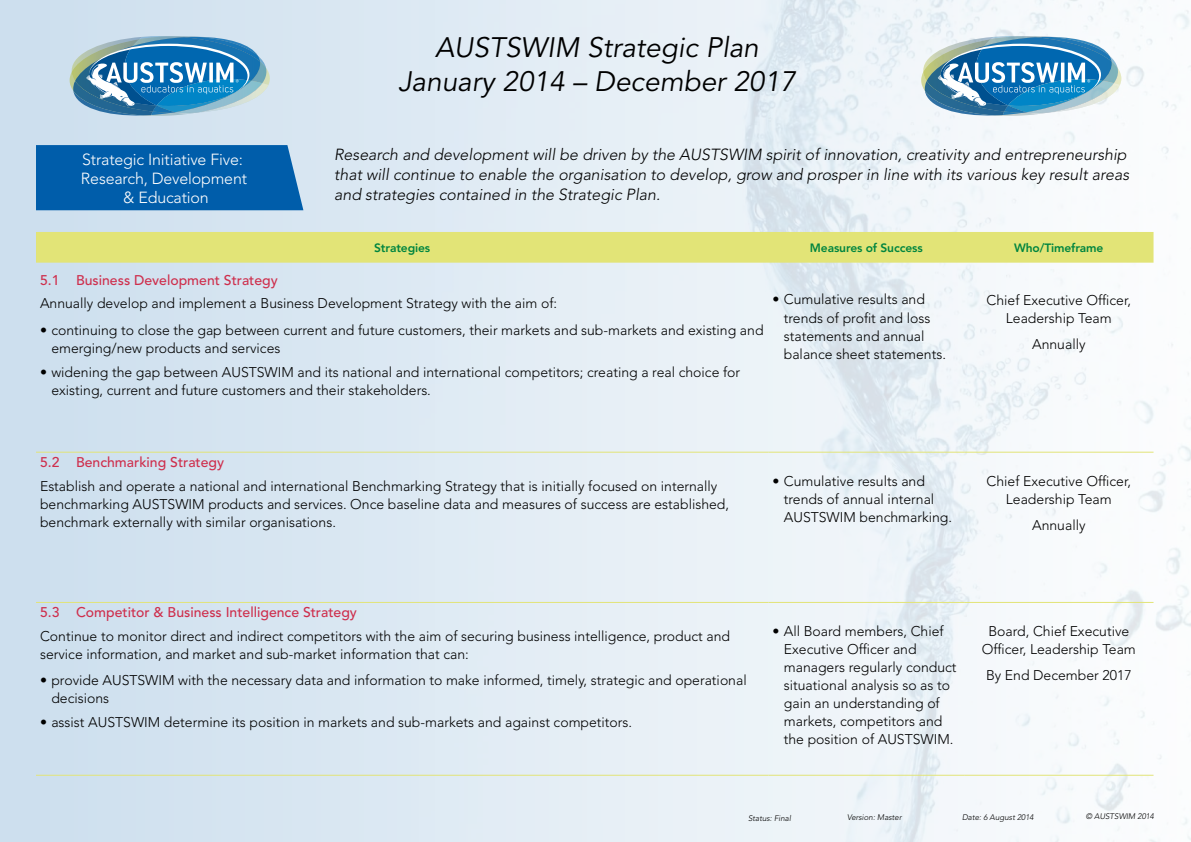
<style>
.page{position:relative;width:1191px;height:842px;background:#d4e3f0}
.page>*{position:absolute;margin:0;border:0;box-sizing:border-box;transform-origin:0 0}
.t1{font:italic 28px/33.6px "Avenir";color:#000;text-align:center}
.t2{font:italic 300 16px/20px "Avenir";color:#000}
.t3{font:300 16px/19.2px "Avenir";letter-spacing:-.01em;color:#fff;text-align:center}
.t4{font:300 14px/18px "Avenir";color:#000}
.t5{font:500 14px "Avenir";color:#ce2f4d}
.t6{font:800 12px "Avenir";letter-spacing:-.01em;color:#00853f}
.t7{font:italic 300 8px "Avenir";color:#000}
</style>
<div class="page">
<img style="left:419px;top:0;width:772px;height:842px">
<svg style="left:70px;top:36px;width:200px;height:80px"></svg>
<svg style="left:921px;top:36px;width:200px;height:80px;background:#6ea6c7"></svg>
<div style="left:36px;top:145px;width:267px;height:65px;background:#005daa"></div>
<div style="left:36px;top:232px;width:1117px;height:31px;background:#e2e477"></div>
<hr style="left:36px;top:452px;width:732px;height:1px;background:#e2e477">
<hr style="left:768px;top:452px;width:196px;height:1px;background:#e2e477">
<hr style="left:964px;top:452px;width:189px;height:1px;background:#e2e477">
<hr style="left:36px;top:602px;width:732px;height:1px;background:#e2e477">
<hr style="left:768px;top:602px;width:196px;height:1px;background:#e2e477">
<hr style="left:964px;top:602px;width:189px;height:1px;background:#e2e477">
<hr style="left:36px;top:775px;width:732px;height:1px;background:#e2e477">
<hr style="left:768px;top:775px;width:196px;height:1px;background:#e2e477">
<hr style="left:964px;top:775px;width:189px;height:1px;background:#e2e477">
<p class="t3" style="left:81px;top:149px;width:168px">Strategic Initiative Five:<br>Research, Development &amp; Education</p>
<h1 class="t1" style="left:398px;top:32px;width:399px">AUSTSWIM Strategic Plan<br>January 2014 – December 2017</h1>
<p class="t2" style="left:334px;top:144px;width:796px">Research and development will be driven by the AUSTSWIM spirit of innovation, creativity and entrepreneurship that will continue to enable the organisation to develop, grow and prosper in line with its various key result areas and strategies contained in the Strategic Plan.</p>
<p class="t6" style="left:374px;top:241px;width:58px">Strategies</p>
<p class="t6" style="left:810px;top:241px;width:114px">Measures of Success</p>
<p class="t6" style="left:1014px;top:241px;width:91px">Who/Timeframe</p>
<p class="t5" style="left:40px;top:272px;width:239px">5.1 Business Development Strategy</p>
<p class="t4" style="left:40px;top:295px;width:518px">Annually develop and implement a Business Development Strategy with the aim of:</p>
<p class="t4" style="left:51px;top:321px;width:713px;text-indent:-11px">• continuing to close the gap between current and future customers, their markets and sub-markets and existing and emerging/new products and services</p>
<p class="t4" style="left:51px;top:363px;width:690px;text-indent:-11px">• widening the gap between AUSTSWIM and its national and international competitors; creating a real choice for existing, current and future customers and their stakeholders.</p>
<p class="t4" style="left:784px;top:291px;width:164px;text-indent:-11px">• Cumulative results and trends of profit and loss statements and annual balance sheet statements.</p>
<p class="t4" style="left:986px;top:291px;width:146px;text-align:center">Chief Executive Officer,<br>Leadership Team</p>
<p class="t4" style="left:1032px;top:335px;width:55px">Annually</p>
<p class="t5" style="left:40px;top:454px;width:186px">5.2 Benchmarking Strategy</p>
<p class="t4" style="left:40px;top:477px;width:690px">Establish and operate a national and international Benchmarking Strategy that is initially focused on internally benchmarking AUSTSWIM products and services. Once baseline data and measures of success are established, benchmark externally with similar organisations.</p>
<p class="t4" style="left:784px;top:472px;width:170px;text-indent:-11px">• Cumulative results and trends of annual internal<br>AUSTSWIM benchmarking.</p>
<p class="t4" style="left:986px;top:472px;width:146px;text-align:center">Chief Executive Officer,<br>Leadership Team</p>
<p class="t4" style="left:1032px;top:516px;width:55px">Annually</p>
<p class="t5" style="left:40px;top:604px;width:318px">5.3 Competitor &amp; Business Intelligence Strategy</p>
<p class="t4" style="left:40px;top:627px;width:691px">Continue to monitor direct and indirect competitors with the aim of securing business intelligence, product and service information, and market and sub-market information that can:</p>
<p class="t4" style="left:51px;top:671px;width:697px;text-indent:-11px">• provide AUSTSWIM with the necessary data and information to make informed, timely, strategic and operational decisions</p>
<p class="t4" style="left:40px;top:713px;width:593px">• assist AUSTSWIM determine its position in markets and sub-markets and against competitors.</p>
<p class="t4" style="left:784px;top:622px;width:174px;text-indent:-11px">• All Board members, Chief<br>Executive Officer and managers regularly conduct situational analysis so as to gain an understanding of markets, competitors and the position of AUSTSWIM.</p>
<p class="t4" style="left:981px;top:622px;width:156px;text-align:center">Board, Chief Executive<br>Officer, Leadership Team</p>
<p class="t4" style="left:986px;top:666px;width:147px">By End December 2017</p>
<p class="t7" style="left:748px;top:813px;width:44px">Status: Final</p>
<p class="t7" style="left:847px;top:813px;width:56px">Version: Master</p>
<p class="t7" style="left:962px;top:812px;width:73px">Date: 6 August 2014</p>
<p class="t7" style="left:1085px;top:812px;width:70px">© AUSTSWIM 2014</p>
</div>
